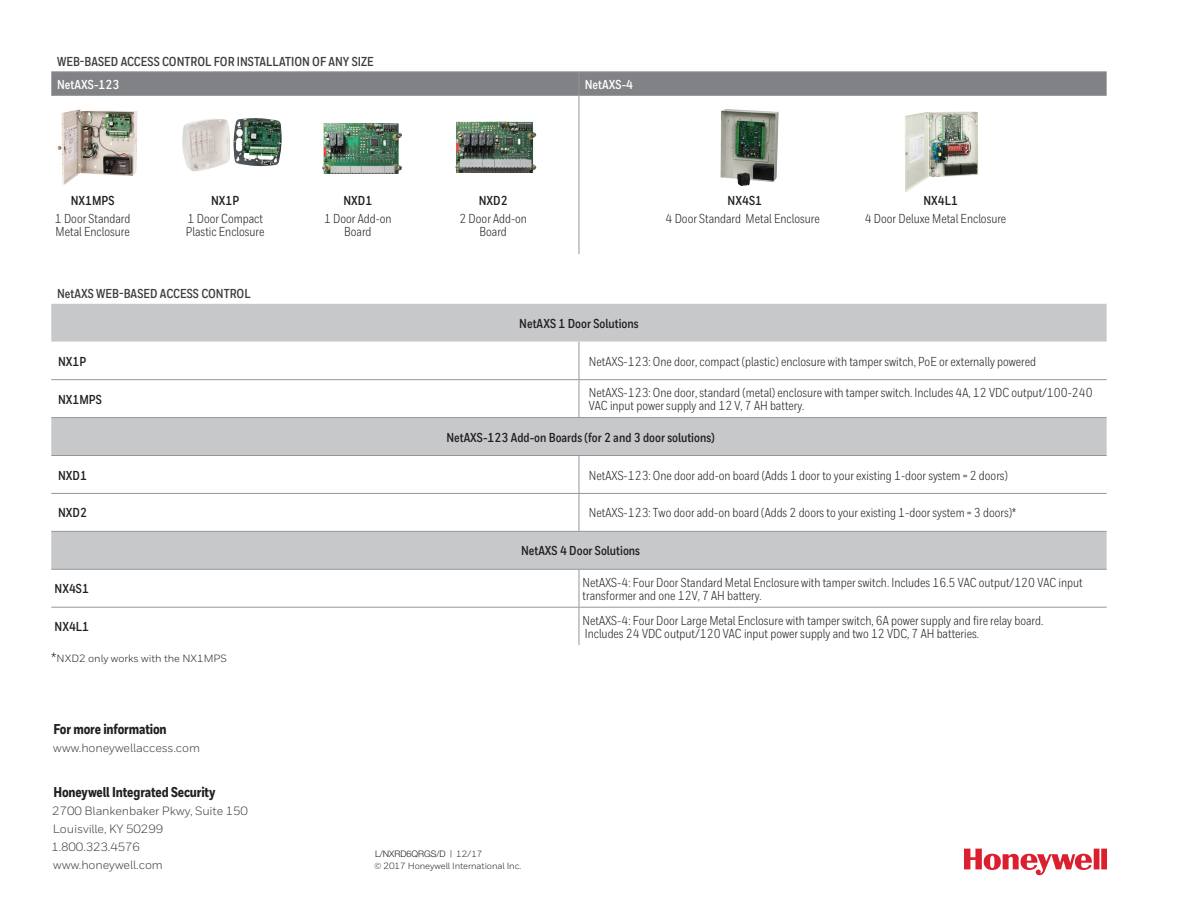
<style>
.page{position:relative;width:1188px;height:918px;background:#fff}
.page>*{position:absolute;margin:0;border:0;box-sizing:border-box;transform-origin:0 0}
.Cover__Address_Block{font:800 14.25px "Honeywell Cond";letter-spacing:-.01em;color:#231f20}
.t1{font:12.9px/13.5px "Honeywell Cond";color:#231f20}
.HW_url{font:700 12.9px "Honeywell Cond";color:#231f20}
.Table__Body__Bold{font:700 12.9px "Honeywell Cond";color:#3e3e3f}
.t2{font:700 12.9px "Honeywell Cond";color:#fff}
.Cover__Address_Block-2{font:12px "Honeywell Sans";letter-spacing:-.01em;color:#3e3e3f}
.t3{font:10.5px "Honeywell Sans";color:#231f20}
.Cover__Copyright{font:9px "Honeywell Sans";letter-spacing:-.01em;color:#231f20}
.Cover__Copyright-2{font:300 9px "Helvetica Neue LT Std";color:#231f20}
.s1{font-size:13.5px}
.s2{font-family:"Honeywell Sans";font-weight:400}
</style>
<div class="page">
<img style="left:233px;top:118px;width:49px;height:48px">
<img style="left:58px;top:109px;width:79px;height:76px">
<img style="left:322px;top:122px;width:80px;height:52px">
<img style="left:455px;top:121px;width:82px;height:52px">
<hr style="left:51px;top:71px;width:528px;height:1px;background:#939598">
<hr style="left:579px;top:71px;width:528px;height:1px;background:#939598">
<div style="left:51px;top:72px;width:1056px;height:23px;background:#808285"></div>
<hr style="left:51px;top:95px;width:528px;height:1px;background:#939598">
<hr style="left:579px;top:95px;width:528px;height:1px;background:#939598">
<hr style="left:579px;top:96px;width:1px;height:158px;background:#939598">
<img style="left:905px;top:111px;width:73px;height:81px">
<img style="left:721px;top:109px;width:58px;height:77px">
<div style="left:51px;top:304px;width:1056px;height:38px;background:#c7c8ca"></div>
<svg style="left:51px;top:342px;width:1056px;height:303px"></svg>
<hr style="left:579px;top:342px;width:1px;height:37px;background:#939598">
<hr style="left:51px;top:379px;width:528px;height:1px;background:#939598">
<hr style="left:579px;top:379px;width:528px;height:1px;background:#939598">
<hr style="left:579px;top:380px;width:1px;height:37px;background:#939598">
<hr style="left:51px;top:417px;width:528px;height:1px;background:#939598">
<hr style="left:579px;top:417px;width:528px;height:1px;background:#939598">
<hr style="left:51px;top:455px;width:528px;height:1px;background:#939598">
<hr style="left:579px;top:455px;width:528px;height:1px;background:#939598">
<hr style="left:579px;top:456px;width:1px;height:37px;background:#939598">
<hr style="left:51px;top:493px;width:528px;height:1px;background:#939598">
<hr style="left:579px;top:493px;width:528px;height:1px;background:#939598">
<hr style="left:579px;top:494px;width:1px;height:37px;background:#939598">
<hr style="left:51px;top:531px;width:528px;height:1px;background:#939598">
<hr style="left:579px;top:531px;width:528px;height:1px;background:#939598">
<hr style="left:51px;top:569px;width:528px;height:1px;background:#939598">
<hr style="left:579px;top:569px;width:528px;height:1px;background:#939598">
<hr style="left:579px;top:570px;width:1px;height:37px;background:#939598">
<hr style="left:51px;top:607px;width:528px;height:1px;background:#939598">
<hr style="left:579px;top:607px;width:528px;height:1px;background:#939598">
<hr style="left:579px;top:608px;width:1px;height:37px;background:#939598">
<svg style="left:964px;top:849px;width:143px;height:26px"></svg>
<p class="Table__Body__Bold" style="left:57px;top:54px;width:318px">WEB-BASED ACCESS CONTROL FOR INSTALLATION OF ANY SIZE</p>
<p class="t2" style="left:57px;top:76px;width:64px">NetAXS-123</p>
<p class="t2" style="left:585px;top:76px;width:50px">NetAXS-4</p>
<p class="HW_url" style="left:71px;top:192px;width:45px">NX1MPS</p>
<p class="HW_url" style="left:211px;top:192px;width:30px">NX1P</p>
<p class="HW_url" style="left:343px;top:192px;width:30px">NXD1</p>
<p class="HW_url" style="left:479px;top:192px;width:30px">NXD2</p>
<p class="HW_url" style="left:728px;top:192px;width:36px">NX4S1</p>
<p class="HW_url" style="left:923px;top:193px;width:36px">NX4L1</p>
<p class="t1" style="left:55px;top:211px;width:77px">1 Door Standard<br>Metal Enclosure</p>
<p class="t1" style="left:186px;top:211px;width:80px">1 Door Compact<br>Plastic Enclosure</p>
<p class="t1" style="left:324px;top:211px;width:69px;text-align:center">1 Door Add-on<br>Board</p>
<p class="t1" style="left:459px;top:211px;width:69px;text-align:center">2 Door Add-on<br>Board</p>
<p class="t1" style="left:666px;top:211px;width:156px">4 Door Standard Metal Enclosure</p>
<p class="t1" style="left:865px;top:211px;width:143px">4 Door Deluxe Metal Enclosure</p>
<p class="Table__Body__Bold" style="left:57px;top:286px;width:195px">NetAXS WEB-BASED ACCESS CONTROL</p>
<p class="HW_url" style="left:519px;top:316px;width:121px">NetAXS 1 Door Solutions</p>
<p class="HW_url" style="left:58px;top:353px;width:30px">NX1P</p>
<p class="t1" style="left:589px;top:354px;width:449px">NetAXS-123: One door, compact (plastic) enclosure with tamper switch, PoE or externally powered</p>
<p class="HW_url" style="left:58px;top:391px;width:45px">NX1MPS</p>
<p class="t1" style="left:589px;top:386px;width:505px">NetAXS-123: One door, standard (metal) enclosure with tamper switch. Includes 4A, 12 VDC output/100-240<br>VAC input power supply and 12 V, 7 AH battery.</p>
<p class="HW_url" style="left:446px;top:429px;width:270px">NetAXS-123 Add-on Boards (for 2 and 3 door solutions)</p>
<p class="HW_url" style="left:58px;top:467px;width:30px">NXD1</p>
<p class="t1" style="left:589px;top:468px;width:421px">NetAXS-123: One door add-on board (Adds 1 door to your existing 1-door system = 2 doors)</p>
<p class="HW_url" style="left:58px;top:505px;width:30px">NXD2</p>
<p class="t1" style="left:589px;top:506px;width:429px">NetAXS-123: Two door add-on board (Adds 2 doors to your existing 1-door system = 3 doors)*</p>
<p class="HW_url" style="left:521px;top:543px;width:121px">NetAXS 4 Door Solutions</p>
<p class="HW_url" style="left:55px;top:581px;width:36px">NX4S1</p>
<p class="t1" style="left:583px;top:575px;width:502px">NetAXS-4: Four Door Standard Metal Enclosure with tamper switch. Includes 16.5 VAC output/120 VAC input transformer and one 12V, 7 AH battery.</p>
<p class="HW_url" style="left:55px;top:619px;width:36px">NX4L1</p>
<p class="t1" style="left:583px;top:613px;width:462px">NetAXS-4: Four Door Large Metal Enclosure with tamper switch, 6A power supply and fire relay board.</p>
<p class="t1" style="left:585px;top:627px;width:396px">Includes 24 VDC output/120 VAC input power supply and two 12 VDC, 7 AH batteries.</p>
<p class="t3" style="left:51px;top:652px;width:177px"><span class="s1">*</span>NXD2 only works with the NX1MPS</p>
<p class="Cover__Address_Block" style="left:53px;top:721px;width:115px">For more information</p>
<p class="Cover__Address_Block-2" style="left:53px;top:741px;width:148px">www.honeywellaccess.com</p>
<p class="Cover__Address_Block" style="left:53px;top:784px;width:164px">Honeywell Integrated Security</p>
<p class="Cover__Address_Block-2" style="left:52px;top:804px;width:197px">2700 Blankenbaker Pkwy, Suite 150</p>
<p class="Cover__Address_Block-2" style="left:53px;top:822px;width:112px">Louisville, KY 50299</p>
<p class="Cover__Address_Block-2" style="left:51px;top:840px;width:90px">1.800.323.4576</p>
<p class="Cover__Address_Block-2" style="left:53px;top:858px;width:111px">www.honeywell.com</p>
<p class="Cover__Copyright-2" style="left:375px;top:849px;width:109px">L/NXRD6QRGS/D <span class="s2">| 12/17</span></p>
<p class="Cover__Copyright" style="left:374px;top:861px;width:149px">© 2017 Honeywell International Inc.</p>
</div>
